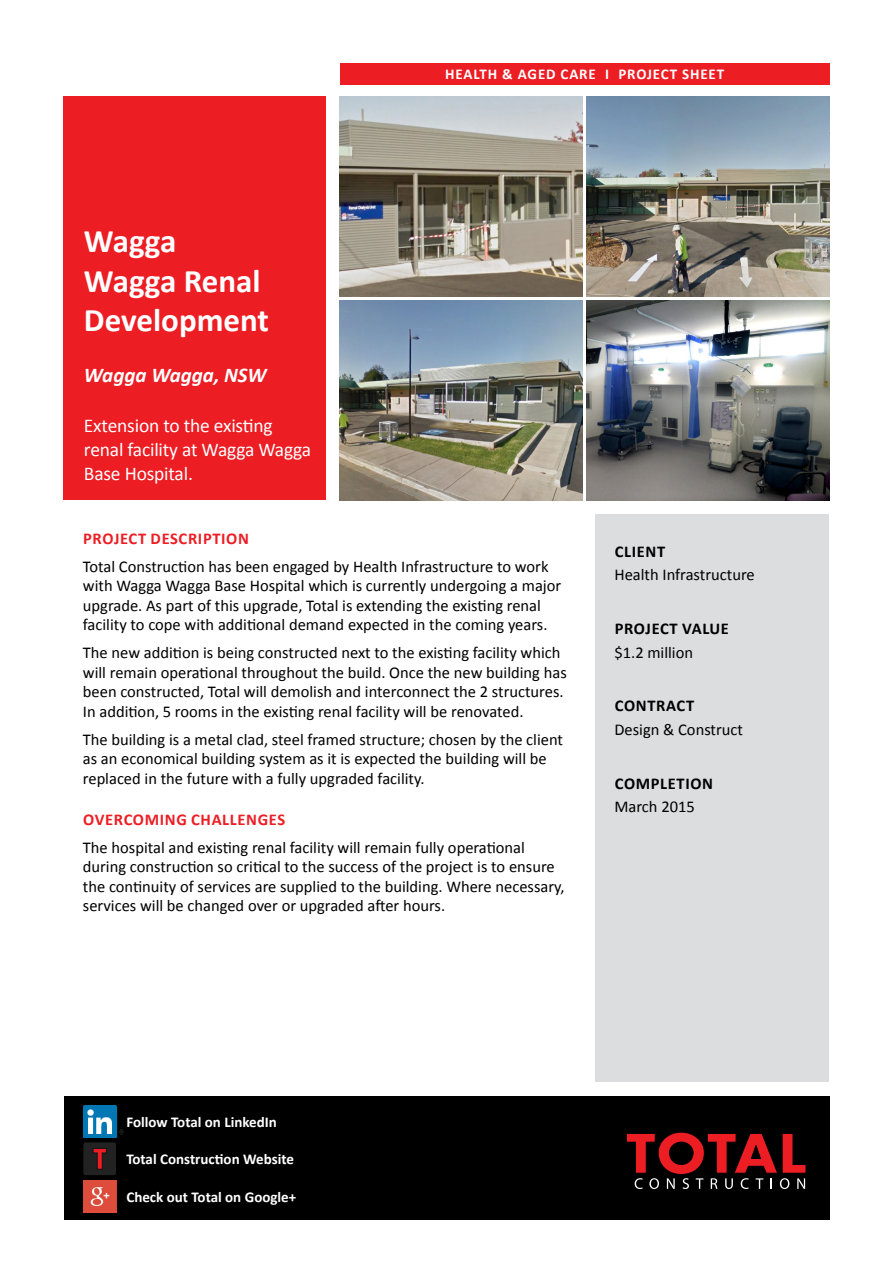
<style>
.page{position:relative;width:893px;height:1263px;background:#fff}
.page>*{position:absolute;margin:0;border:0;box-sizing:border-box;transform-origin:0 0}
.t1{font:700 33px/39.6px "Calibri";color:#fff}
.t2{font:italic 700 21px "Calibri";color:#fff}
.t3{font:19.5px/24px "Calibri";letter-spacing:-.01em;color:#fff}
.t4{font:16.5px/19.5px "Calibri";color:#000}
.t5{font:700 16.5px "Calibri";letter-spacing:.04em;color:#ed1d24}
.t6{font:700 16.5px "Calibri";letter-spacing:.04em;color:#000}
.t7{font:700 15px "Calibri";color:#fff}
.t8{font:700 15px "Calibri";letter-spacing:.055em;color:#fff}
</style>
<div class="page">
<div style="left:340px;top:64px;width:489px;height:21px;background:#ed1d24"></div>
<div style="left:64px;top:96px;width:262px;height:404px;background:#ed1d24"></div>
<div style="left:595px;top:514px;width:234px;height:568px;background:#dcddde"></div>
<img style="left:340px;top:96px;width:243px;height:200px">
<img style="left:340px;top:300px;width:243px;height:200px">
<img style="left:587px;top:96px;width:243px;height:200px">
<img style="left:587px;top:300px;width:243px;height:200px">
<div style="left:64px;top:1096px;width:766px;height:124px;background:#000"></div>
<svg style="left:627px;top:1132px;width:179px;height:57px"></svg>
<img style="left:83px;top:1106px;width:40px;height:32px">
<img style="left:83px;top:1180px;width:33px;height:32px">
<svg style="left:83px;top:1142px;width:33px;height:33px"></svg>
<h1 class="t1" style="left:84px;top:221px;width:187px">Wagga<br>Wagga Renal<br>Development</h1>
<p class="t2" style="left:84px;top:362px;width:184px">Wagga Wagga, NSW</p>
<p class="t3" style="left:84px;top:413px;width:229px">Extension to the existing renal facility at Wagga Wagga<br>Base Hospital.</p>
<p class="t8" style="left:445px;top:65px;width:280px">HEALTH &amp; AGED CARE I PROJECT SHEET</p>
<p class="t5" style="left:83px;top:528px;width:167px">PROJECT DESCRIPTION</p>
<p class="t4" style="left:83px;top:557px;width:480px">Total Construction has been engaged by Health Infrastructure to work with Wagga Wagga Base Hospital which is currently undergoing a major upgrade. As part of this upgrade, Total is extending the existing renal facility to cope with additional demand expected in the coming years.</p>
<p class="t4" style="left:83px;top:643px;width:485px">The new addition is being constructed next to the existing facility which will remain operational throughout the build. Once the new building has been constructed, Total will demolish and interconnect the 2 structures.<br>In addition, 5 rooms in the existing renal facility will be renovated.</p>
<p class="t4" style="left:83px;top:730px;width:482px">The building is a metal clad, steel framed structure; chosen by the client as an economical building system as it is expected the building will be replaced in the future with a fully upgraded facility.</p>
<p class="t5" style="left:83px;top:809px;width:204px">OVERCOMING CHALLENGES</p>
<p class="t4" style="left:83px;top:837px;width:483px">The hospital and existing renal facility will remain fully operational during construction so critical to the success of the project is to ensure the continuity of services are supplied to the building. Where necessary, services will be changed over or upgraded after hours.</p>
<p class="t6" style="left:615px;top:541px;width:52px">CLIENT</p>
<p class="t4" style="left:614px;top:565px;width:142px">Health Infrastructure</p>
<p class="t6" style="left:615px;top:618px;width:116px">PROJECT VALUE</p>
<p class="t4" style="left:614px;top:643px;width:80px">$1.2 million</p>
<p class="t6" style="left:615px;top:695px;width:81px">CONTRACT</p>
<p class="t4" style="left:614px;top:720px;width:130px">Design &amp; Construct</p>
<p class="t6" style="left:615px;top:772px;width:100px">COMPLETION</p>
<p class="t4" style="left:614px;top:797px;width:82px">March 2015</p>
<p class="t7" style="left:126px;top:1113px;width:152px">Follow Total on LinkedIn</p>
<p class="t7" style="left:126px;top:1150px;width:169px">Total Construction Website</p>
<p class="t7" style="left:126px;top:1187px;width:171px">Check out Total on Google+</p>
</div>
